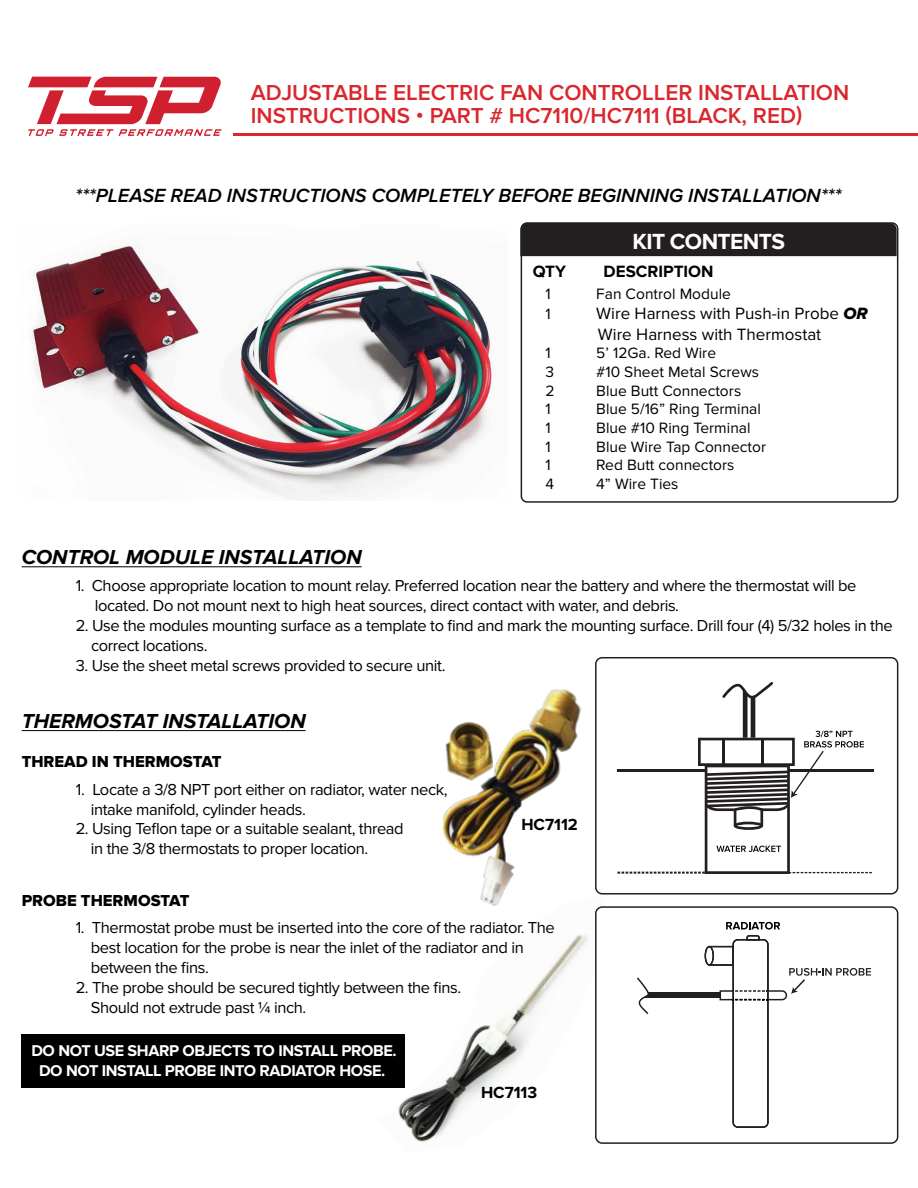
<style>
.page{position:relative;width:918px;height:1188px;background:#fff}
.page>*{position:absolute;margin:0;border:0;box-sizing:border-box;transform-origin:0 0}
.t1{font:700 22.65px "Proxima Nova";letter-spacing:-.025em;color:#fff}
.t2{font:600 22.5px/22.5px "Proxima Nova";color:#d9272d}
.t3{font:italic 700 21px "Proxima Nova";color:#010101}
.t4{font:italic 600 19.8px "Proxima Nova";color:#010101}
.t5{font:16.95px/20.4px "Proxima Nova";color:#010101}
.t6{font:700 16.95px "Proxima Nova";color:#010101}
.t7{font:700 16.65px "Proxima Nova";color:#010101}
.t8{font:16.5px/19.8px "Proxima Nova";letter-spacing:-.025em;color:#010101}
.t9{font:16.5px "Proxima Nova Extrabld";color:#010101}
.t10{font:700 16.2px/19.5px "Proxima Nova";letter-spacing:-.025em;color:#fff;text-align:center}
.t11{font:15.6px "Proxima Nova";color:#010101}
.s1{font-family:"Proxima Nova Extrabld It"}
</style>
<div class="page">
<img style="left:372px;top:934px;width:216px;height:208px">
<hr style="left:234px;top:133px;width:684px;height:3px;background:#d9272d">
<img style="left:442px;top:689px;width:139px;height:217px">
<div style="left:521px;top:222px;width:377px;height:281px;border:2px solid #231f20;border-radius:6px"></div>
<div style="left:520px;top:223px;width:377px;height:33px;background:#231f20"></div>
<hr style="left:22px;top:567px;width:340px;height:1px;background:#010101">
<hr style="left:22px;top:730px;width:284px;height:1px;background:#010101">
<img style="left:30px;top:245px;width:466px;height:256px">
<div style="left:595px;top:906px;width:303px;height:238px;border:2px solid #231f20;border-radius:6px"></div>
<hr style="left:631px;top:996px;width:89px;height:2px;background:#231f20">
<hr style="left:631px;top:992px;width:89px;height:3px;background:#231f20">
<svg style="left:631px;top:977px;width:18px;height:37px"></svg>
<svg style="left:705px;top:922px;width:166px;height:206px"></svg>
<div style="left:21px;top:1034px;width:384px;height:53px;background:#010101"></div>
<svg style="left:28px;top:77px;width:194px;height:59px"></svg>
<div style="left:595px;top:657px;width:303px;height:238px;border:2px solid #231f20;border-radius:6px"></div>
<hr style="left:789px;top:770px;width:85px;height:2px;background:#231f20">
<svg style="left:617px;top:682px;width:255px;height:192px"></svg>
<h2 class="t2" style="left:251px;top:83px;width:600px">ADJUSTABLE ELECTRIC FAN CONTROLLER INSTALLATION<br>INSTRUCTIONS • PART # HC7110/HC7111 (BLACK, RED)</h2>
<p class="t4" style="left:75px;top:184px;width:767px">***PLEASE READ INSTRUCTIONS COMPLETELY BEFORE BEGINNING INSTALLATION***</p>
<h1 class="t1" style="left:633px;top:228px;width:154px">KIT CONTENTS</h1>
<p class="t6" style="left:533px;top:262px;width:35px">QTY</p>
<p class="t11" style="left:545px;top:285px;width:7px">1</p>
<p class="t11" style="left:596px;top:285px;width:136px">Fan Control Module</p>
<p class="t11" style="left:545px;top:305px;width:7px">1</p>
<p class="t5" style="left:596px;top:304px;width:273px">Wire Harness with Push-in Probe <span class="s1">OR<br></span>Wire Harness with Thermostat</p>
<p class="t11" style="left:545px;top:344px;width:7px">1</p>
<p class="t11" style="left:596px;top:344px;width:121px">5’ 12Ga. Red Wire</p>
<p class="t11" style="left:545px;top:363px;width:10px">3</p>
<p class="t11" style="left:596px;top:363px;width:164px">#10 Sheet Metal Screws</p>
<p class="t11" style="left:545px;top:381px;width:11px">2</p>
<p class="t11" style="left:596px;top:381px;width:146px">Blue Butt Connectors</p>
<p class="t11" style="left:545px;top:400px;width:7px">1</p>
<p class="t11" style="left:596px;top:400px;width:166px">Blue 5/16” Ring Terminal</p>
<p class="t11" style="left:545px;top:419px;width:7px">1</p>
<p class="t11" style="left:596px;top:419px;width:156px">Blue #10 Ring Terminal</p>
<p class="t11" style="left:545px;top:437px;width:7px">1</p>
<p class="t11" style="left:596px;top:437px;width:171px">Blue Wire Tap Connector</p>
<p class="t11" style="left:545px;top:456px;width:7px">1</p>
<p class="t11" style="left:596px;top:456px;width:140px">Red Butt connectors</p>
<p class="t11" style="left:545px;top:475px;width:10px">4</p>
<p class="t11" style="left:596px;top:475px;width:84px">4” Wire Ties</p>
<p class="t6" style="left:604px;top:262px;width:111px">DESCRIPTION</p>
<p class="t3" style="left:22px;top:545px;width:342px">CONTROL MODULE INSTALLATION</p>
<p class="t8" style="left:95px;top:576px;width:763px;text-indent:-19px">1. Choose appropriate location to mount relay. Preferred location near the battery and where the thermostat will be located. Do not mount next to high heat sources, direct contact with water, and debris.</p>
<p class="t8" style="left:91px;top:616px;width:803px;text-indent:-15px">2. Use the modules mounting surface as a template to find and mark the mounting surface. Drill four (4) 5/32 holes in the correct locations.</p>
<p class="t8" style="left:76px;top:656px;width:371px">3. Use the sheet metal screws provided to secure unit.</p>
<p class="t3" style="left:22px;top:709px;width:286px">THERMOSTAT INSTALLATION</p>
<p class="t9" style="left:22px;top:752px;width:202px">THREAD IN THERMOSTAT</p>
<p class="t8" style="left:91px;top:780px;width:358px;text-indent:-15px">1. Locate a 3/8 NPT port either on radiator, water neck, intake manifold, cylinder heads.</p>
<p class="t8" style="left:91px;top:819px;width:314px;text-indent:-15px">2. Using Teflon tape or a suitable sealant, thread in the 3/8 thermostats to proper location.</p>
<p class="t9" style="left:22px;top:891px;width:169px">PROBE THERMOSTAT</p>
<p class="t8" style="left:91px;top:918px;width:466px;text-indent:-15px">1. Thermostat probe must be inserted into the core of the radiator. The best location for the probe is near the inlet of the radiator and in between the fins.</p>
<p class="t8" style="left:91px;top:978px;width:372px;text-indent:-15px">2. The probe should be secured tightly between the fins.<br>Should not extrude past ¼ inch.</p>
<p class="t7" style="left:521px;top:815px;width:58px">HC7112</p>
<p class="t10" style="left:31px;top:1042px;width:367px">DO NOT USE SHARP OBJECTS TO INSTALL PROBE.<br>DO NOT INSTALL PROBE INTO RADIATOR HOSE.</p>
<p class="t7" style="left:481px;top:1083px;width:58px">HC7113</p>
</div>
